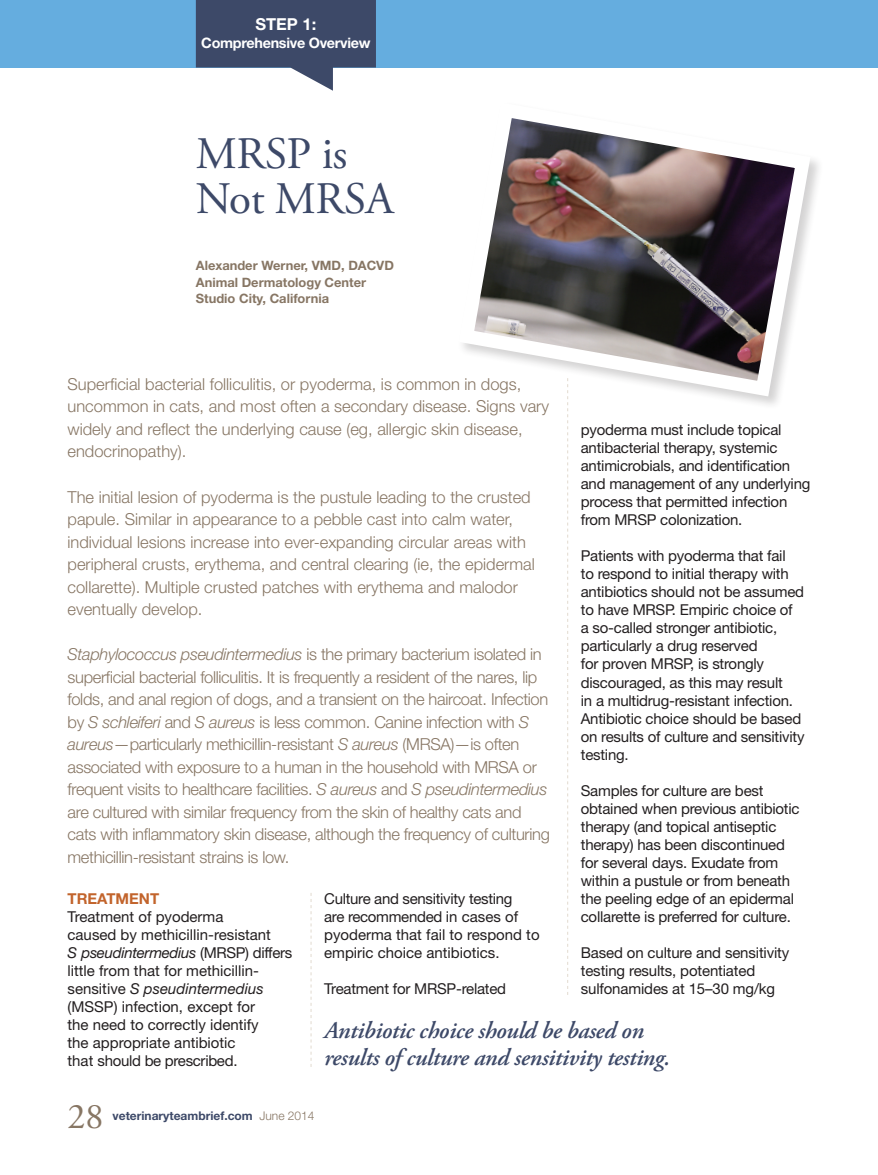
<style>
.page{position:relative;width:878px;height:1175px;background:#fff}
.page>*{position:absolute;margin:0;border:0;box-sizing:border-box;transform-origin:0 0}
.t1{font:45px/45px "Adobe Garamond Pro";letter-spacing:-.01em;color:#3d4968}
.t2{font:36px "Adobe Garamond Pro";color:#877664}
.t3{font:italic 600 24px/27px "Adobe Garamond Pro";letter-spacing:-.015em;color:#3d4968}
.t4{font:300 16.5px/22.5px "Helvetica Neue LT Std";letter-spacing:-.02em;color:#877664}
.t5{font:300 16.5px/22.5px "Helvetica Neue LT Std";color:#877664}
.t6{font:700 16.5px "Helvetica Neue LT Std";color:#fff}
.t7{font:15px/18px "Helvetica Neue LT Std";letter-spacing:-.015em;color:#231f20}
.t8{font:700 15px "Helvetica Neue LT Std";color:#c2642c}
.t9{font:700 14.4px "Helvetica Neue LT Std";letter-spacing:-.02em;color:#fff}
.t10{font:700 12.9px/16.5px "Helvetica Neue LT Std";color:#877664}
.t11{font:700 12px "Helvetica Neue LT Std";color:#3d4968}
.s1{font-style:italic}
.s2{font-weight:300;color:#877664}
</style>
<div class="page">
<div style="left:0;top:0;width:878px;height:68px;background:#65addf"></div>
<svg style="left:310px;top:893px;width:1px;height:173px"></svg>
<svg style="left:567px;top:410px;width:1px;height:584px"></svg>
<svg style="left:196px;top:0;width:180px;height:91px"></svg>
<img style="left:463px;top:118px;width:355px;height:286px">
<p class="t6" style="left:255px;top:14px;width:62px">STEP 1:</p>
<p class="t9" style="left:201px;top:34px;width:171px">Comprehensive Overview</p>
<h1 class="t1" style="left:196px;top:132px;width:199px">MRSP is<br>Not MRSA</h1>
<p class="t10" style="left:196px;top:257px;width:200px">Alexander Werner, VMD, DACVD<br>Animal Dermatology Center<br>Studio City, California</p>
<p class="t5" style="left:68px;top:372px;width:483px">Superficial bacterial folliculitis, or pyoderma, is common in dogs, uncommon in cats, and most often a secondary disease. Signs vary widely and reflect the underlying cause (eg, allergic skin disease, endocrinopathy).</p>
<p class="t5" style="left:68px;top:485px;width:469px">The initial lesion of pyoderma is the pustule leading to the crusted papule. Similar in appearance to a pebble cast into calm water, individual lesions increase into ever-expanding circular areas with peripheral crusts, erythema, and central clearing (ie, the epidermal collarette). Multiple crusted patches with erythema and malodor eventually develop.</p>
<p class="t4" style="left:68px;top:642px;width:484px"><span class="s1">Staphylococcus pseudintermedius</span> is the primary bacterium isolated in superficial bacterial folliculitis. It is frequently a resident of the nares, lip folds, and anal region of dogs, and a transient on the haircoat. Infection by <span class="s1">S schleiferi</span> and <span class="s1">S aureus</span> is less common. Canine infection with <span class="s1">S aureus</span>—particularly methicillin-resistant <span class="s1">S aureus</span> (MRSA)—is often associated with exposure to a human in the household with MRSA or frequent visits to healthcare facilities. <span class="s1">S aureus</span> and <span class="s1">S pseudintermedius </span>are cultured with similar frequency from the skin of healthy cats and cats with inflammatory skin disease, although the frequency of culturing methicillin-resistant strains is low.</p>
<p class="t7" style="left:324px;top:889px;width:217px">Culture and sensitivity testing<br>are recommended in cases of pyoderma that fail to respond to empiric choice antibiotics.</p>
<p class="t7" style="left:324px;top:979px;width:183px">Treatment for MRSP-related</p>
<p class="t7" style="left:580px;top:421px;width:231px">pyoderma must include topical antibacterial therapy, systemic antimicrobials, and identification and management of any underlying process that permitted infection from MRSP colonization.</p>
<p class="t7" style="left:580px;top:547px;width:225px">Patients with pyoderma that fail<br>to respond to initial therapy with antibiotics should not be assumed to have MRSP. Empiric choice of<br>a so-called stronger antibiotic, particularly a drug reserved<br>for proven MRSP, is strongly discouraged, as this may result<br>in a multidrug-resistant infection.<br>Antibiotic choice should be based on results of culture and sensitivity testing.</p>
<p class="t7" style="left:580px;top:781px;width:220px">Samples for culture are best obtained when previous antibiotic therapy (and topical antiseptic therapy) has been discontinued for several days. Exudate from within a pustule or from beneath the peeling edge of an epidermal collarette is preferred for culture.</p>
<p class="t7" style="left:580px;top:943px;width:210px">Based on culture and sensitivity testing results, potentiated sulfonamides at 15–30 mg/kg</p>
<h3 class="t3" style="left:324px;top:1017px;width:347px">Antibiotic choice should be based on results of culture and sensitivity testing.</h3>
<p class="t8" style="left:68px;top:889px;width:93px">TREATMENT</p>
<p class="t7" style="left:68px;top:907px;width:226px">Treatment of pyoderma<br>caused by methicillin-resistant<br><span class="s1">S pseudintermedius</span> (MRSP) differs little from that for methicillin&shy;sensitive <span class="s1">S pseudintermedius </span>(MSSP) infection, except for<br>the need to correctly identify<br>the appropriate antibiotic<br>that should be prescribed.</p>
<h2 class="t2" style="left:68px;top:1094px;width:37px">28</h2>
<p class="t11" style="left:112px;top:1108px;width:203px">veterinaryteambrief.com <span class="s2">June 2014</span></p>
</div>
